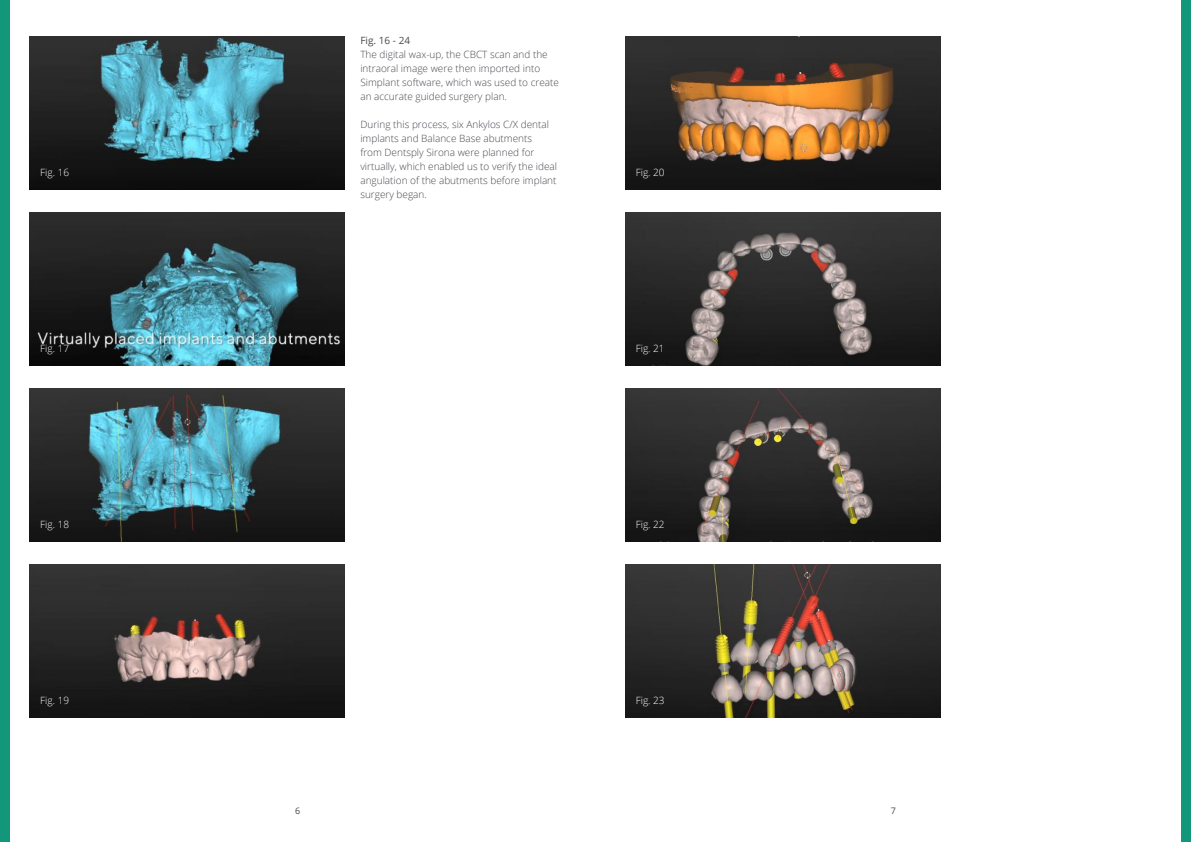
<style>
.page{position:relative;width:1191px;height:842px;background:#fff}
.page>*{position:absolute;margin:0;border:0;box-sizing:border-box;transform-origin:0 0}
.t1{font:300 10px/14px "Open Sans";color:#474951}
.t2{font:300 10px "Open Sans";color:#fff}
.t3{font:10px "Open Sans";color:#474951}
.t4{font:9px "Open Sans";color:#474951}
</style>
<div class="page">
<img style="left:30px;top:36px;width:314px;height:153px">
<img style="left:30px;top:212px;width:314px;height:153px">
<img style="left:30px;top:388px;width:314px;height:153px">
<img style="left:30px;top:564px;width:314px;height:153px">
<div style="left:0;top:0;width:10px;height:842px;background:#12977a"></div>
<img style="left:625px;top:36px;width:315px;height:153px">
<img style="left:625px;top:212px;width:315px;height:153px">
<img style="left:625px;top:388px;width:315px;height:153px">
<img style="left:625px;top:565px;width:315px;height:152px">
<div style="left:1181px;top:0;width:10px;height:842px;background:#12977a"></div>
<p class="t2" style="left:40px;top:166px;width:30px">Fig. 16</p>
<p class="t3" style="left:360px;top:33px;width:51px">Fig. 16 - 24</p>
<p class="t1" style="left:360px;top:47px;width:200px">The digital wax-up, the CBCT scan and the intraoral image were then imported into Simplant software, which was used to create an accurate guided surgery plan.</p>
<p class="t1" style="left:360px;top:117px;width:198px">During this process, six Ankylos C/X dental implants and Balance Base abutments<br>from Dentsply Sirona were planned for virtually, which enabled us to verify the ideal angulation of the abutments before implant surgery began.</p>
<p class="t2" style="left:636px;top:166px;width:30px">Fig. 20</p>
<p class="t2" style="left:40px;top:342px;width:30px">Fig. 17</p>
<p class="t2" style="left:636px;top:342px;width:30px">Fig. 21</p>
<p class="t2" style="left:40px;top:518px;width:30px">Fig. 18</p>
<p class="t2" style="left:636px;top:518px;width:30px">Fig. 22</p>
<p class="t2" style="left:40px;top:694px;width:30px">Fig. 19</p>
<p class="t2" style="left:636px;top:694px;width:30px">Fig. 23</p>
<p class="t4" style="left:295px;top:805px;width:7px">6</p>
<p class="t4" style="left:890px;top:805px;width:7px">7</p>
</div>
